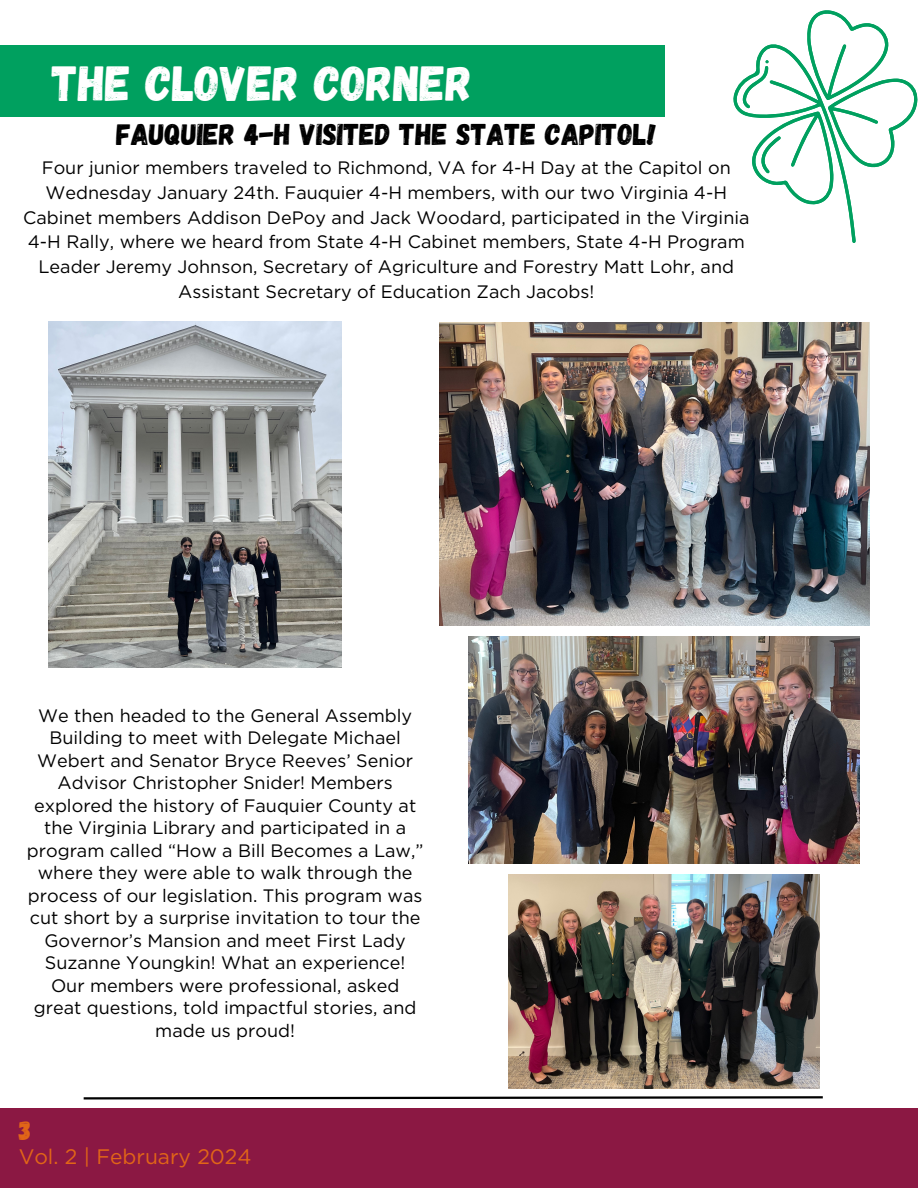
<style>
.page{position:relative;width:918px;height:1188px;background:#fff}
.page>*{position:absolute;margin:0;border:0;box-sizing:border-box;transform-origin:0 0}
.t1{font:49.2px "Gagalin";color:#fff}
.t2{font:30px "Gagalin";color:#000}
.t3{font:27px "Gagalin";color:#e16517}
.t4{font:21px "Gotham";color:#e16517}
.t5{font:18px/22.5px "Gotham";color:#000;text-align:center}
</style>
<div class="page">
<svg style="left:83px;top:1096px;width:740px;height:4px"></svg>
<div style="left:0;top:45px;width:664px;height:72px;background:#00a05f"></div>
<svg style="left:733px;top:10px;width:185px;height:233px"></svg>
<div style="left:0;top:1109px;width:918px;height:79px;background:#8b1843"></div>
<img style="left:440px;top:323px;width:429px;height:303px">
<img style="left:468px;top:637px;width:392px;height:227px">
<img style="left:49px;top:322px;width:292px;height:345px">
<img style="left:509px;top:875px;width:310px;height:214px">
<h1 class="t1" style="left:52px;top:51px;width:422px">THE CLOVER CORNER</h1>
<p class="t2" style="left:116px;top:115px;width:541px">FAUQUIER 4-H VISITED THE STATE CAPITOL!</p>
<p class="t5" style="left:23px;top:155px;width:728px;line-height:24.8px">Four junior members traveled to Richmond, VA for 4-H Day at the Capitol on Wednesday January 24th. Fauquier 4-H members, with our two Virginia 4-H Cabinet members Addison DePoy and Jack Woodard, participated in the Virginia 4-H Rally, where we heard from State 4-H Cabinet members, State 4-H Program Leader Jeremy Johnson, Secretary of Agriculture and Forestry Matt Lohr, and Assistant Secretary of Education Zach Jacobs!</p>
<p class="t5" style="left:27px;top:704px;width:398px">We then headed to the General Assembly Building to meet with Delegate Michael Webert and Senator Bryce Reeves’ Senior Advisor Christopher Snider! Members explored the history of Fauquier County at the Virginia Library and participated in a program called “How a Bill Becomes a Law,” where they were able to walk through the process of our legislation. This program was cut short by a surprise invitation to tour the Governor’s Mansion and meet First Lady Suzanne Youngkin! What an experience!<br>Our members were professional, asked great questions, told impactful stories, and made us proud!</p>
<h2 class="t3" style="left:19px;top:1112px;width:14px">3</h2>
<p class="t4" style="left:19px;top:1144px;width:234px">Vol. 2 | February 2024</p>
</div>
